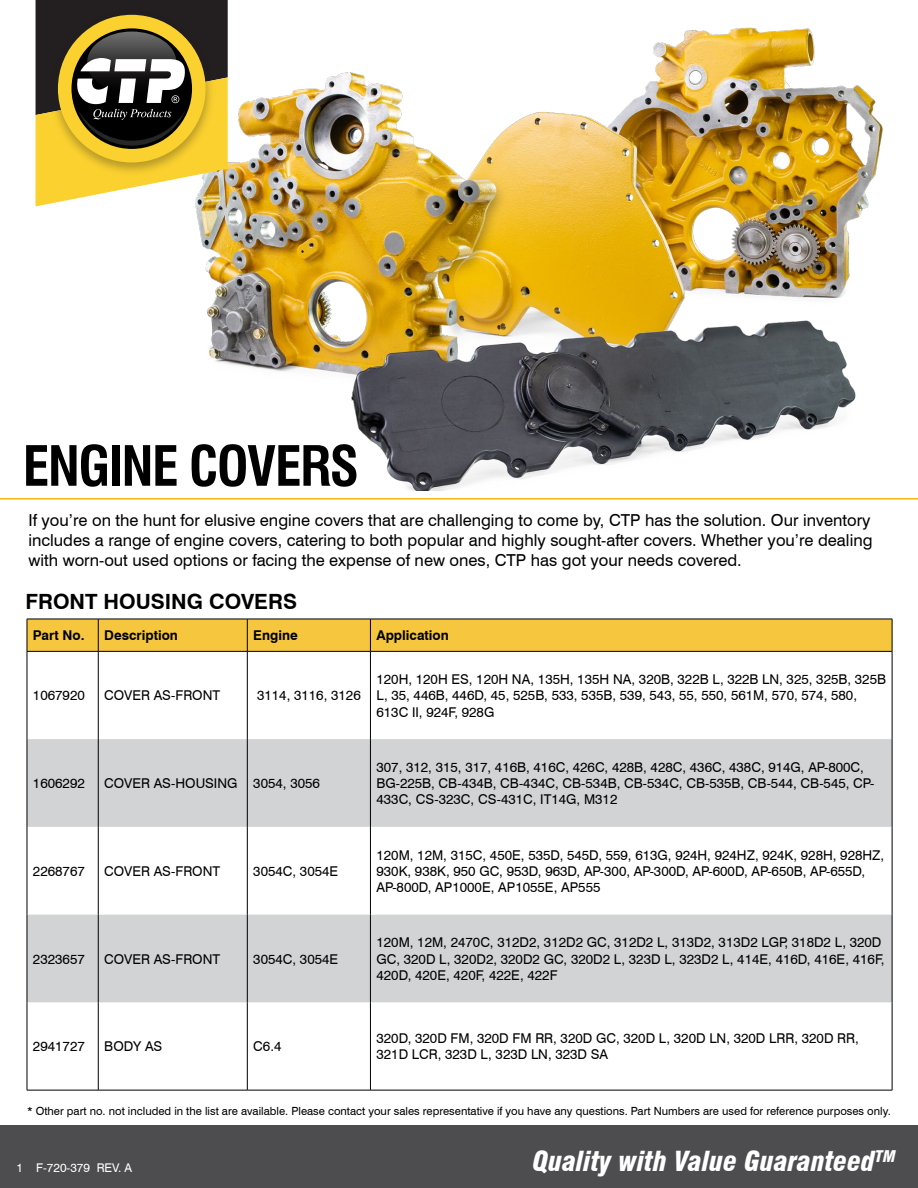
<style>
.page{position:relative;width:918px;height:1188px;background:#fff}
.page>*{position:absolute;margin:0;border:0;box-sizing:border-box;transform-origin:0 0}
.t1{font:700 condensed 54px "Swiss 721 BT";letter-spacing:-.03em;color:#000}
.t2{font:italic 900 condensed 27px "Swiss 721 BT";color:#fff}
.t3{font:700 21px "Swiss 721 BT";color:#000}
.t4{font:16.5px/19.8px "Swiss 721 BT";color:#000}
.t5{font:13.5px/16.2px "Swiss 721 BT";color:#000}
.t6{font:700 13.5px "Swiss 721 BT";color:#000}
.t7{font:12px "Swiss 721 BT";color:#fff}
.t8{font:11.25px "Swiss 721 BT";color:#000}
</style>
<div class="page">
<img style="left:195px;top:27px;width:688px;height:463px">
<div style="left:0;top:1125px;width:918px;height:63px;background:#4d4d4f"></div>
<hr style="left:0;top:498px;width:918px;height:2px;background:#fdb714">
<svg style="left:36px;top:0;width:192px;height:206px;background:#968444"></svg>
<div style="left:28px;top:620px;width:864px;height:31px;background:#f5c63e"></div>
<svg style="left:28px;top:739px;width:864px;height:263px;fill:#d1d3d4"></svg>
<hr style="left:27px;top:652px;width:1px;height:87px;background:#000">
<hr style="left:98px;top:652px;width:1px;height:87px;background:#000">
<hr style="left:247px;top:652px;width:1px;height:87px;background:#000">
<hr style="left:370px;top:652px;width:1px;height:87px;background:#000">
<hr style="left:892px;top:652px;width:1px;height:87px;background:#000">
<hr style="left:27px;top:739px;width:1px;height:88px;background:#000">
<hr style="left:98px;top:739px;width:1px;height:88px;background:#000">
<hr style="left:247px;top:739px;width:1px;height:88px;background:#000">
<hr style="left:370px;top:739px;width:1px;height:88px;background:#000">
<hr style="left:892px;top:739px;width:1px;height:88px;background:#000">
<hr style="left:27px;top:827px;width:1px;height:88px;background:#000">
<hr style="left:98px;top:827px;width:1px;height:88px;background:#000">
<hr style="left:247px;top:827px;width:1px;height:88px;background:#000">
<hr style="left:370px;top:827px;width:1px;height:88px;background:#000">
<hr style="left:892px;top:827px;width:1px;height:88px;background:#000">
<hr style="left:27px;top:915px;width:1px;height:87px;background:#000">
<hr style="left:98px;top:915px;width:1px;height:87px;background:#000">
<hr style="left:247px;top:915px;width:1px;height:87px;background:#000">
<hr style="left:370px;top:915px;width:1px;height:87px;background:#000">
<hr style="left:892px;top:915px;width:1px;height:87px;background:#000">
<hr style="left:27px;top:1002px;width:1px;height:88px;background:#000">
<hr style="left:98px;top:1002px;width:1px;height:88px;background:#000">
<hr style="left:247px;top:1002px;width:1px;height:88px;background:#000">
<hr style="left:370px;top:1002px;width:1px;height:88px;background:#000">
<hr style="left:892px;top:1002px;width:1px;height:88px;background:#000">
<hr style="left:27px;top:1090px;width:71px;height:1px;background:#000">
<hr style="left:98px;top:1090px;width:149px;height:1px;background:#000">
<hr style="left:247px;top:1090px;width:123px;height:1px;background:#000">
<hr style="left:370px;top:1090px;width:522px;height:1px;background:#000">
<hr style="left:27px;top:619px;width:71px;height:1px;background:#000">
<hr style="left:27px;top:619px;width:1px;height:32px;background:#000">
<hr style="left:98px;top:619px;width:149px;height:1px;background:#000">
<hr style="left:98px;top:619px;width:1px;height:32px;background:#000">
<hr style="left:247px;top:619px;width:123px;height:1px;background:#000">
<hr style="left:247px;top:619px;width:1px;height:32px;background:#000">
<hr style="left:370px;top:619px;width:522px;height:1px;background:#000">
<hr style="left:370px;top:619px;width:1px;height:32px;background:#000">
<hr style="left:892px;top:619px;width:1px;height:32px;background:#000">
<hr style="left:27px;top:651px;width:71px;height:1px;background:#000">
<hr style="left:98px;top:651px;width:149px;height:1px;background:#000">
<hr style="left:247px;top:651px;width:123px;height:1px;background:#000">
<hr style="left:370px;top:651px;width:522px;height:1px;background:#000">
<h1 class="t1" style="left:23px;top:434px;width:338px">ENGINE COVERS</h1>
<p class="t4" style="left:28px;top:510px;width:846px">If you’re on the hunt for elusive engine covers that are challenging to come by, CTP has the solution. Our inventory includes a range of engine covers, catering to both popular and highly sought-after covers. Whether you’re dealing with worn-out used options or facing the expense of new ones, CTP has got your needs covered.</p>
<h3 class="t3" style="left:26px;top:588px;width:273px">FRONT HOUSING COVERS</h3>
<p class="t6" style="left:33px;top:627px;width:53px">Part No.</p>
<p class="t6" style="left:104px;top:627px;width:75px">Description</p>
<p class="t6" style="left:253px;top:627px;width:46px">Engine</p>
<p class="t6" style="left:376px;top:627px;width:74px">Application</p>
<p class="t5" style="left:33px;top:687px;width:53px">1067920</p>
<p class="t5" style="left:104px;top:687px;width:117px">COVER AS-FRONT</p>
<p class="t5" style="left:257px;top:687px;width:105px">3114, 3116, 3126</p>
<p class="t5" style="left:376px;top:671px;width:511px">120H, 120H ES, 120H NA, 135H, 135H NA, 320B, 322B L, 322B LN, 325, 325B, 325B<br>L, 35, 446B, 446D, 45, 525B, 533, 535B, 539, 543, 55, 550, 561M, 570, 574, 580,<br>613C II, 924F, 928G</p>
<p class="t5" style="left:33px;top:775px;width:53px">1606292</p>
<p class="t5" style="left:104px;top:775px;width:217px">COVER AS-HOUSING 3054, 3056</p>
<p class="t5" style="left:376px;top:759px;width:499px">307, 312, 315, 317, 416B, 416C, 426C, 428B, 428C, 436C, 438C, 914G, AP-800C,<br>BG-225B, CB-434B, CB-434C, CB-534B, CB-534C, CB-535B, CB-544, CB-545, CP-<br>433C, CS-323C, CS-431C, IT14G, M312</p>
<p class="t5" style="left:33px;top:863px;width:53px">2268767</p>
<p class="t5" style="left:104px;top:863px;width:117px">COVER AS-FRONT</p>
<p class="t5" style="left:253px;top:863px;width:86px">3054C, 3054E</p>
<p class="t5" style="left:376px;top:847px;width:509px">120M, 12M, 315C, 450E, 535D, 545D, 559, 613G, 924H, 924HZ, 924K, 928H, 928HZ,<br>930K, 938K, 950 GC, 953D, 963D, AP-300, AP-300D, AP-600D, AP-650B, AP-655D,<br>AP-800D, AP1000E, AP1055E, AP555</p>
<p class="t5" style="left:33px;top:951px;width:53px">2323657</p>
<p class="t5" style="left:104px;top:951px;width:117px">COVER AS-FRONT</p>
<p class="t5" style="left:253px;top:951px;width:86px">3054C, 3054E</p>
<p class="t5" style="left:376px;top:934px;width:510px">120M, 12M, 2470C, 312D2, 312D2 GC, 312D2 L, 313D2, 313D2 LGP, 318D2 L, 320D<br>GC, 320D L, 320D2, 320D2 GC, 320D2 L, 323D L, 323D2 L, 414E, 416D, 416E, 416F,<br>420D, 420E, 420F, 422E, 422F</p>
<p class="t5" style="left:33px;top:1038px;width:53px">2941727</p>
<p class="t5" style="left:104px;top:1038px;width:60px">BODY AS</p>
<p class="t5" style="left:253px;top:1038px;width:30px">C6.4</p>
<p class="t5" style="left:376px;top:1030px;width:484px">320D, 320D FM, 320D FM RR, 320D GC, 320D L, 320D LN, 320D LRR, 320D RR,<br>321D LCR, 323D L, 323D LN, 323D SA</p>
<p class="t8" style="left:27px;top:1104px;width:865px">* Other part no. not included in the list are available. Please contact your sales representative if you have any questions. Part Numbers are used for reference purposes only.</p>
<p class="t7" style="left:17px;top:1161px;width:117px">1 F-720-379 REV. A</p>
<h2 class="t2" style="left:533px;top:1145px;width:364px">Quality with Value Guaranteed<sup>TM</sup></h2>
</div>
